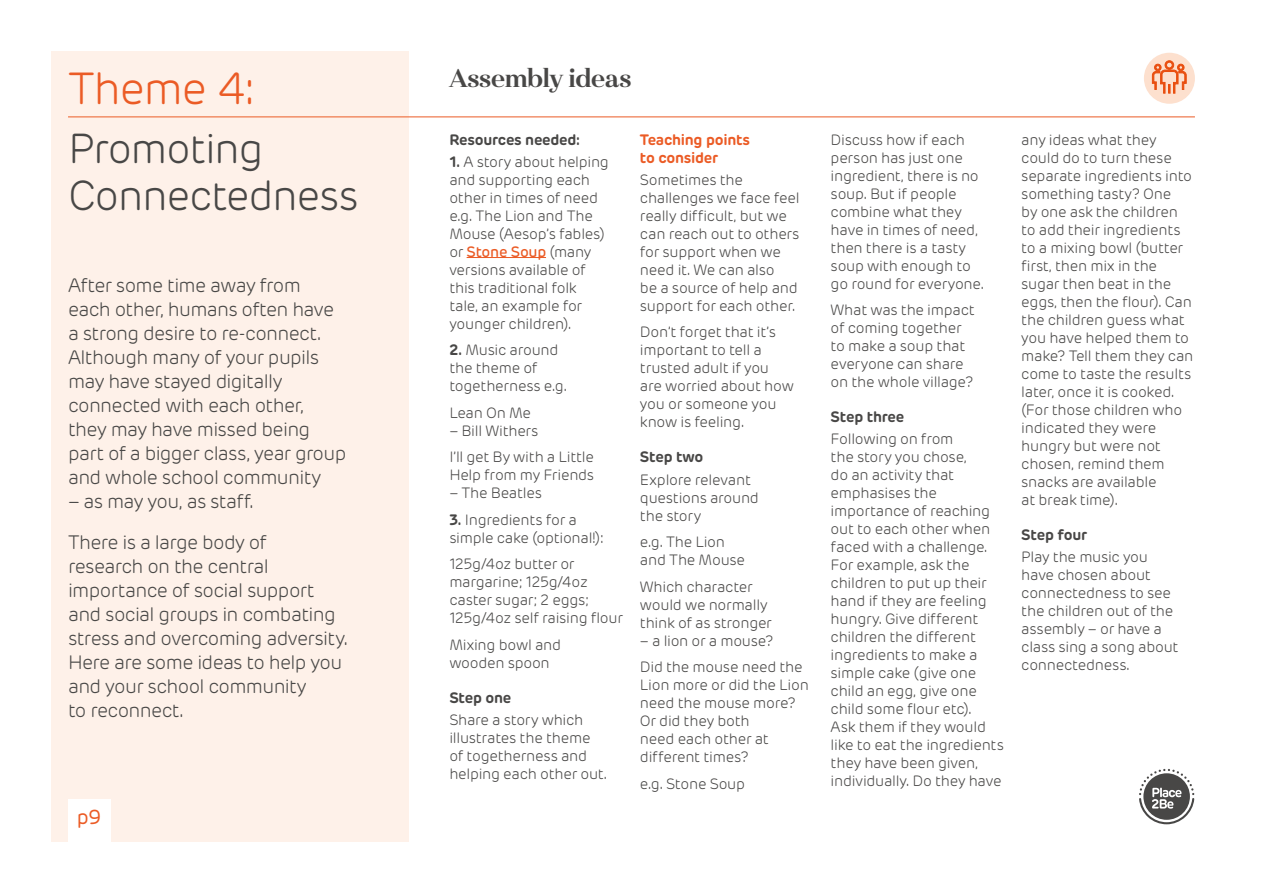
<style>
.page{position:relative;width:1263px;height:893px;background:#fff}
.page>*{position:absolute;margin:0;border:0;box-sizing:border-box;transform-origin:0 0}
.t1{font:300 45px "Rubrik New";letter-spacing:-.035em;color:#eb5b25}
.t2{font:300 42px/46.5px "Rubrik New";letter-spacing:-.035em;color:#484746}
.t3{font:25.5px "Haboro Nor Bol";letter-spacing:-.035em;color:#484746}
.t4{font:20.25px "Rubrik New";color:#eb5b25}
.t5{font:300 19.5px/24px "Rubrik New";letter-spacing:-.035em;color:#484746}
.t6{font:300 15px/18px "Rubrik New";letter-spacing:-.02em;color:#484746}
.t7{font:700 15px "Rubrik New";letter-spacing:-.02em;color:#484746}
.t8{font:700 15px/18px "Rubrik New";letter-spacing:-.02em;color:#eb5b25}
.s1{font-weight:700}
.s2{font-weight:500;color:#eb5b25}
</style>
<div class="page">
<svg style="left:1139px;top:769px;width:55px;height:55px"></svg>
<div style="left:51px;top:51px;width:357px;height:791px;background:#fef1e9"></div>
<hr style="left:68px;top:117px;width:1127px;height:1px;background:#eb5b25">
<hr style="left:467px;top:257px;width:79px;height:1px;background:#eb5b25">
<div style="left:68px;top:800px;width:42px;height:42px;background:#fff"></div>
<div style="left:1144px;top:53px;width:51px;height:51px;background:#fde0ce;border-radius:50%"></div>
<svg style="left:1152px;top:60px;width:34px;height:34px"></svg>
<h3 class="t3" style="left:449px;top:61px;width:184px">Assembly ideas</h3>
<h1 class="t1" style="left:68px;top:62px;width:189px">Theme 4:</h1>
<h2 class="t2" style="left:68px;top:126px;width:292px">Promoting<br>Connectedness</h2>
<p class="t6" style="left:831px;top:131px;width:155px">Discuss how if each person has just one ingredient, there is no soup. But if people combine what they have in times of need, then there is a tasty soup with enough to go round for everyone.</p>
<p class="t6" style="left:831px;top:301px;width:146px">What was the impact of coming together to make a soup that everyone can share on the whole village?</p>
<p class="t7" style="left:831px;top:407px;width:75px">Step three</p>
<p class="t6" style="left:831px;top:430px;width:175px">Following on from<br>the story you chose,<br>do an activity that emphasises the importance of reaching out to each other when faced with a challenge.<br>For example, ask the children to put up their hand if they are feeling hungry. Give different children the different ingredients to make a simple cake (give one child an egg, give one child some flour etc).<br>Ask them if they would like to eat the ingredients they have been given, individually. Do they have</p>
<p class="t8" style="left:640px;top:130px;width:112px">Teaching points to consider</p>
<p class="t6" style="left:640px;top:171px;width:161px">Sometimes the challenges we face feel really difficult, but we can reach out to others for support when we need it. We can also<br>be a source of help and support for each other.</p>
<p class="t6" style="left:640px;top:323px;width:155px">Don’t forget that it’s important to tell a trusted adult if you are worried about how you or someone you know is feeling.</p>
<p class="t7" style="left:640px;top:448px;width:65px">Step two</p>
<p class="t6" style="left:640px;top:471px;width:120px">Explore relevant questions around the story</p>
<p class="t6" style="left:640px;top:533px;width:107px">e.g. The Lion and The Mouse</p>
<p class="t6" style="left:640px;top:578px;width:133px">Which character would we normally think of as stronger</p>
<p class="t6" style="left:640px;top:627px;width:164px;line-height:26.5px">– a lion or a mouse?<br>Did the mouse need the</p>
<p class="t6" style="left:640px;top:676px;width:170px">Lion more or did the Lion need the mouse more?<br>Or did they both<br>need each other at different times?</p>
<p class="t6" style="left:640px;top:775px;width:107px">e.g. Stone Soup</p>
<p class="t7" style="left:449px;top:130px;width:132px">Resources needed:</p>
<p class="t6" style="left:449px;top:153px;width:161px"><span class="s1">1.</span> A story about helping and supporting each other in times of need e.g. The Lion and The<br>Mouse (Aesop’s fables) or <span class="s2">Stone Soup</span> (many versions available of this traditional folk tale, an example for younger children).</p>
<p class="t6" style="left:449px;top:341px;width:119px"><span class="s1">2.</span> Music around the theme of togetherness e.g.</p>
<p class="t6" style="left:449px;top:404px;width:83px">Lean On Me</p>
<p class="t6" style="left:449px;top:418px;width:146px;line-height:26.5px">– Bill Withers<br>I’ll get By with a Little</p>
<p class="t6" style="left:449px;top:466px;width:146px">Help from my Friends</p>
<p class="t6" style="left:449px;top:484px;width:94px">– The Beatles</p>
<p class="t6" style="left:449px;top:511px;width:156px"><span class="s1">3.</span> Ingredients for a simple cake (optional!):</p>
<p class="t6" style="left:449px;top:555px;width:175px">125g/4oz butter or margarine; 125g/4oz caster sugar; 2 eggs;<br>125g/4oz self raising flour</p>
<p class="t6" style="left:449px;top:636px;width:113px">Mixing bowl and wooden spoon</p>
<p class="t7" style="left:449px;top:688px;width:64px">Step one</p>
<p class="t6" style="left:449px;top:711px;width:159px">Share a story which illustrates the theme of togetherness and helping each other out.</p>
<p class="t5" style="left:68px;top:273px;width:280px">After some time away from each other, humans often have a strong desire to re-connect.<br>Although many of your pupils may have stayed digitally connected with each other, they may have missed being part of a bigger class, year group and whole school community</p>
<h3 class="t5" style="left:68px;top:481px;width:200px;line-height:41px">– as may you, as staff.<br>There is a large body of</h3>
<h3 class="t5" style="left:68px;top:554px;width:281px">research on the central importance of social support and social groups in combating stress and overcoming adversity.<br>Here are some ideas to help you and your school community<br>to reconnect.</h3>
<h3 class="t4" style="left:77px;top:805px;width:26px">p9</h3>
<p class="t6" style="left:1021px;top:131px;width:174px">any ideas what they could do to turn these separate ingredients into something tasty? One<br>by one ask the children to add their ingredients to a mixing bowl (butter first, then mix in the sugar then beat in the eggs, then the flour). Can the children guess what you have helped them to make? Tell them they can come to taste the results later, once it is cooked. (For those children who indicated they were hungry but were not chosen, remind them snacks are available<br>at break time).</p>
<p class="t7" style="left:1021px;top:525px;width:67px">Step four</p>
<p class="t6" style="left:1021px;top:548px;width:159px">Play the music you have chosen about connectedness to see the children out of the assembly – or have a class sing a song about connectedness.</p>
</div>
